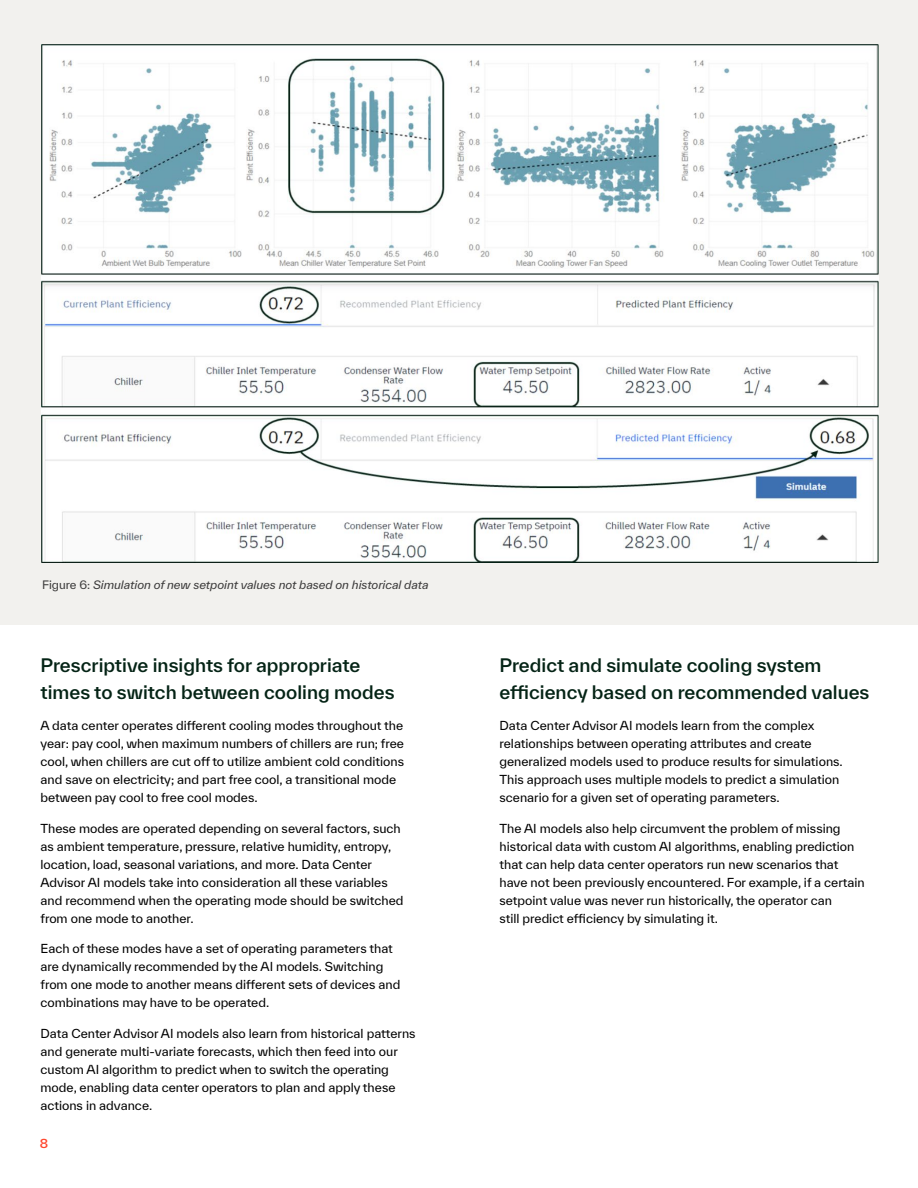
<style>
.page{position:relative;width:918px;height:1188px;background:#fff}
.page>*{position:absolute;margin:0;border:0;box-sizing:border-box;transform-origin:0 0}
.Subhead_1{font:500 18px/27px "TWK Everett";color:#042315}
.Body_text{font:12px/18px "TWK Everett";color:#000}
.t1{font:500 12px "TWK Everett";color:#ff462d}
.t2{font:italic 11.25px "TWK Everett";color:#3d3c3c}
.s1{font-style:normal}
</style>
<div class="page">
<div style="left:0;top:0;width:918px;height:624px;background:#f2f1ee"></div>
<img style="left:41px;top:45px;width:837px;height:517px">
<p class="t2" style="left:42px;top:577px;width:388px"><span class="s1">Figure 6:</span> Simulation of new setpoint values not based on historical data</p>
<p class="Subhead_1" style="left:40px;top:651px;width:356px">Prescriptive insights for appropriate times to switch between cooling modes</p>
<p class="Body_text" style="left:40px;top:717px;width:365px">A data center operates different cooling modes throughout the year: pay cool, when maximum numbers of chillers are run; free cool, when chillers are cut off to utilize ambient cold conditions and save on electricity; and part free cool, a transitional mode between pay cool to free cool modes.</p>
<p class="Body_text" style="left:40px;top:819px;width:365px">These modes are operated depending on several factors, such as ambient temperature, pressure, relative humidity, entropy, location, load, seasonal variations, and more. Data Center Advisor AI models take into consideration all these variables and recommend when the operating mode should be switched from one mode to another.</p>
<p class="Body_text" style="left:40px;top:939px;width:361px">Each of these modes have a set of operating parameters that are dynamically recommended by the AI models. Switching from one mode to another means different sets of devices and combinations may have to be operated.</p>
<p class="Body_text" style="left:40px;top:1024px;width:377px">Data Center Advisor AI models also learn from historical patterns and generate multi-variate forecasts, which then feed into our custom AI algorithm to predict when to switch the operating mode, enabling data center operators to plan and apply these actions in advance.</p>
<p class="t1" style="left:40px;top:1135px;width:10px">8</p>
<p class="Subhead_1" style="left:500px;top:651px;width:372px">Predict and simulate cooling system efficiency based on recommended values</p>
<p class="Body_text" style="left:500px;top:717px;width:345px">Data Center Advisor AI models learn from the complex relationships between operating attributes and create generalized models used to produce results for simulations.<br>This approach uses multiple models to predict a simulation scenario for a given set of operating parameters.</p>
<p class="Body_text" style="left:500px;top:819px;width:367px">The AI models also help circumvent the problem of missing historical data with custom AI algorithms, enabling prediction that can help data center operators run new scenarios that have not been previously encountered. For example, if a certain setpoint value was never run historically, the operator can<br>still predict efficiency by simulating it.</p>
</div>
